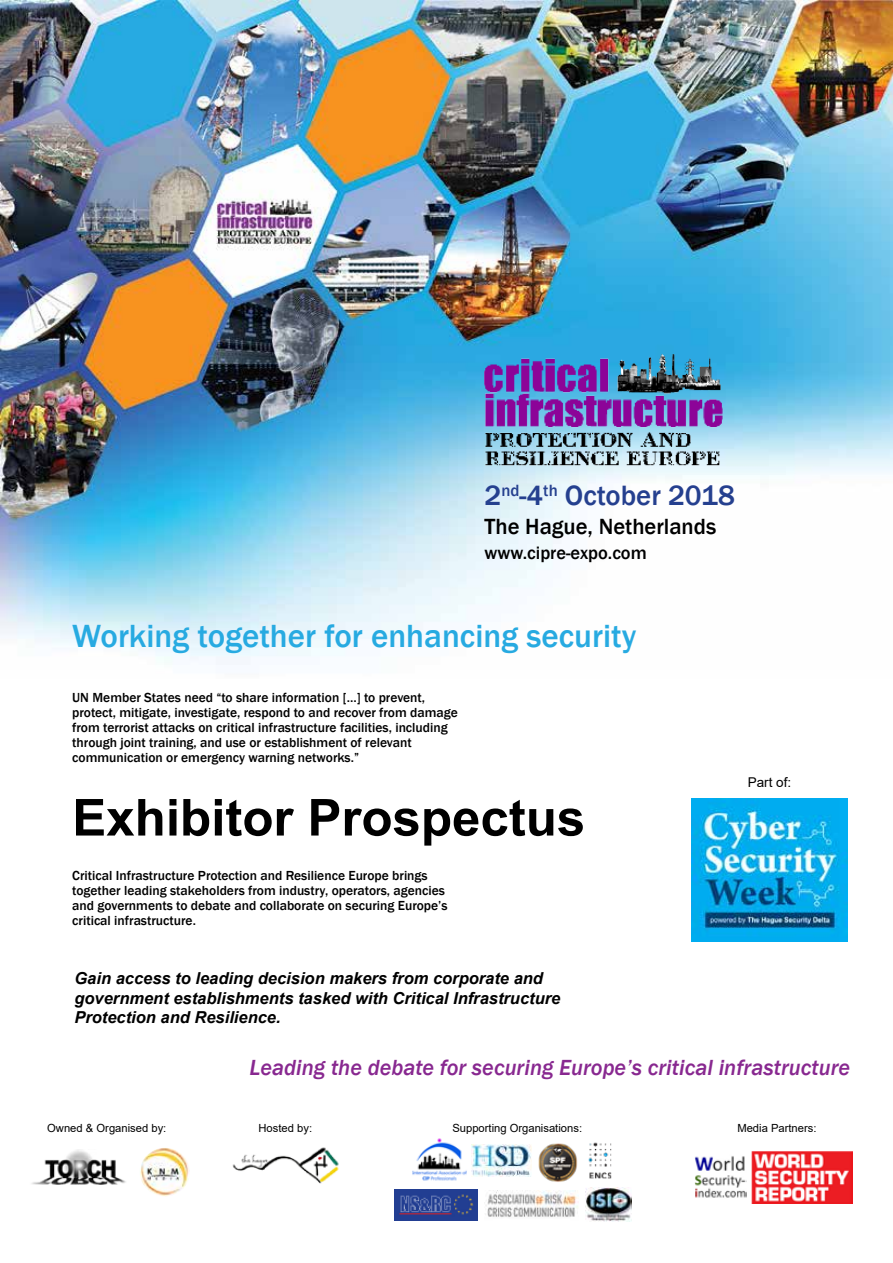
<style>
.page{position:relative;width:893px;height:1263px;background:#fff}
.page>*{position:absolute;margin:0;border:0;box-sizing:border-box;transform-origin:0 0}
.t1{font:700 51px "Arial";color:#000}
.t2{font:500 33px "Franklin Gothic";color:#27aae1}
.t3{font:500 28.8px "Franklin Gothic";color:#25408f}
.t4{font:italic 500 22.5px "Franklin Gothic";color:#882890}
.t5{font:500 22.5px "Franklin Gothic";color:#000}
.t6{font:500 18.45px "Franklin Gothic";color:#000}
.t7{font:italic 700 16.5px/19.5px "Arial";color:#000}
.t8{font:500 13.5px/15px "Franklin Gothic";color:#000}
.t9{font:13.5px "Arial";color:#000}
.t10{font:11.25px "Arial";color:#000}
</style>
<div class="page">
<img style="left:31px;top:1150px;width:95px;height:35px">
<img style="left:140px;top:1148px;width:50px;height:48px">
<img style="left:694px;top:1156px;width:52px;height:42px">
<img style="left:232px;top:1147px;width:107px;height:36px">
<img style="left:485px;top:1191px;width:94px;height:26px">
<img style="left:585px;top:1188px;width:47px;height:34px">
<img style="left:471px;top:1144px;width:61px;height:33px">
<img style="left:412px;top:1138px;width:55px;height:43px">
<img style="left:395px;top:1189px;width:83px;height:31px">
<img style="left:538px;top:1143px;width:40px;height:39px">
<img style="left:588px;top:1142px;width:24px;height:37px">
<img style="left:751px;top:1151px;width:101px;height:52px">
<img style="left:0;top:0;width:893px;height:665px">
<img style="left:469px;top:339px;width:268px;height:137px">
<img style="left:692px;top:798px;width:155px;height:143px">
<h3 class="t3" style="left:485px;top:478px;width:252px">2<sup>nd</sup>-4<sup>th</sup> October 2018</h3>
<h3 class="t5" style="left:485px;top:513px;width:233px">The Hague, Netherlands</h3>
<h3 class="t6" style="left:485px;top:541px;width:164px">www.cipre-expo.com</h3>
<h2 class="t2" style="left:72px;top:615px;width:566px">Working together for enhancing security</h2>
<p class="t8" style="left:72px;top:690px;width:387px">UN Member States need “to share information […] to prevent, protect, mitigate, investigate, respond to and recover from damage from terrorist attacks on critical infrastructure facilities, including through joint training, and use or establishment of relevant communication or emergency warning networks.”</p>
<h1 class="t1" style="left:72px;top:782px;width:514px">Exhibitor Prospectus</h1>
<p class="t8" style="left:72px;top:868px;width:377px">Critical Infrastructure Protection and Resilience Europe brings together leading stakeholders from industry, operators, agencies and governments to debate and collaborate on securing Europe’s critical infrastructure.</p>
<p class="t7" style="left:74px;top:969px;width:487px">Gain access to leading decision makers from corporate and government establishments tasked with Critical Infrastructure<br>Protection and Resilience.</p>
<p class="t9" style="left:748px;top:773px;width:45px">Part of:</p>
<h3 class="t4" style="left:249px;top:1054px;width:602px">Leading the debate for securing Europe’s critical infrastructure</h3>
<p class="t10" style="left:47px;top:1120px;width:121px">Owned &amp; Organised by:</p>
<p class="t10" style="left:258px;top:1121px;width:55px">Hosted by:</p>
<p class="t10" style="left:452px;top:1121px;width:131px">Supporting Organisations:</p>
<p class="t10" style="left:737px;top:1121px;width:81px">Media Partners:</p>
</div>
